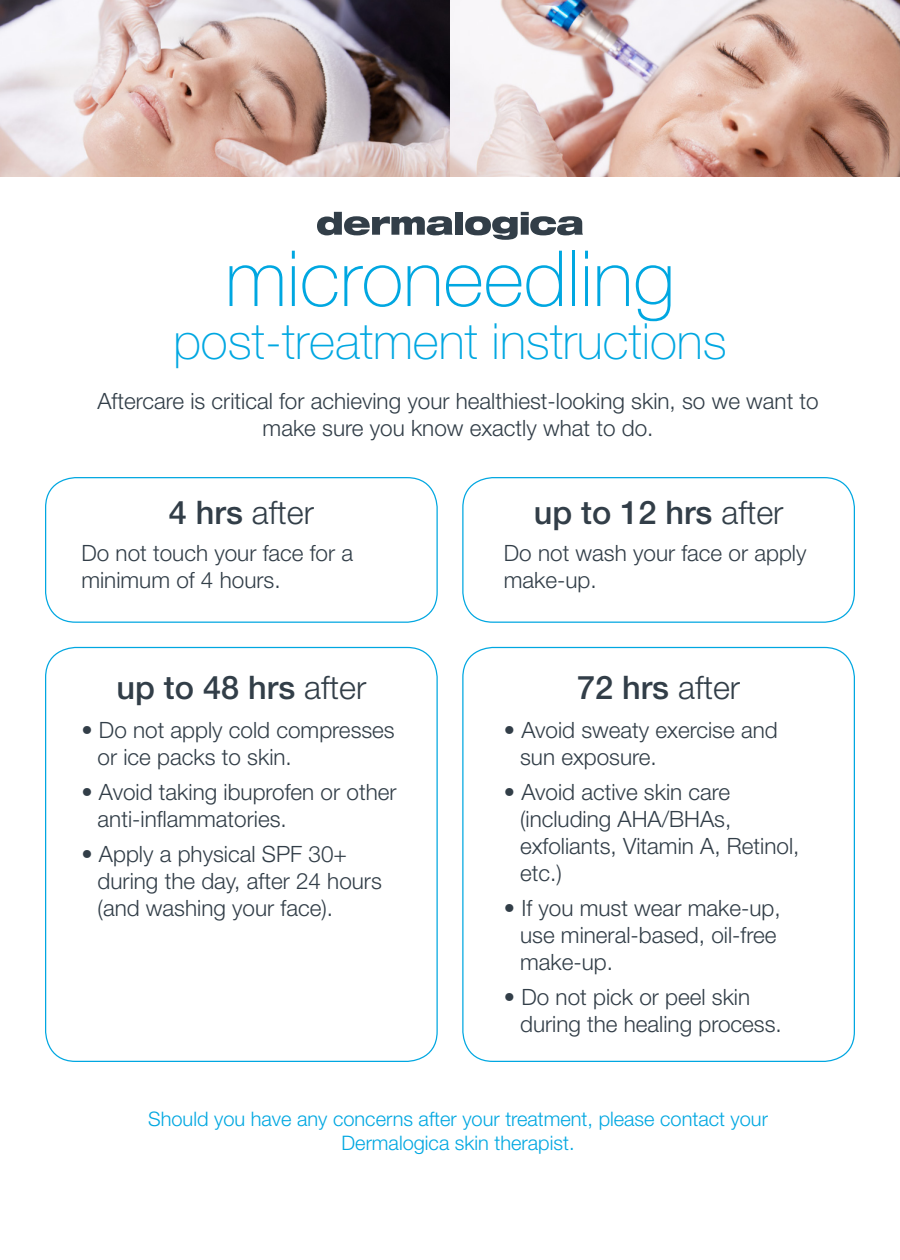
<style>
.page{position:relative;width:900px;height:1260px;background:#fff}
.page>*{position:absolute;margin:0;border:0;box-sizing:border-box;transform-origin:0 0}
.t1{font:100 77.5px "Helvetica Neue LT Std";color:#00a7e1}
.t2{font:100 50px "Helvetica Neue LT Std";color:#00a7e1}
.t3{font:500 32.5px "Helvetica Neue LT Std";color:#323e48}
.t4{font:300 32.5px "Helvetica Neue LT Std";color:#323e48}
.t5{font:300 22.5px/27px "Helvetica Neue LT Std";color:#323e48}
.t6{font:300 20px/24px "Helvetica Neue LT Std";color:#00a7e1;text-align:center}
.s1{font-weight:500}
.s2{font-weight:300}
</style>
<div class="page">
<img style="left:0;top:0;width:900px;height:176px">
<svg style="left:317px;top:212px;width:136px;height:23px"></svg>
<div style="left:455px;top:212px;width:8px;height:23px;background:#323e48"></div>
<svg style="left:465px;top:212px;width:118px;height:28px"></svg>
<div style="left:45px;top:477px;width:393px;height:146px;border:1px solid #00a7e1;border-radius:30px"></div>
<div style="left:462px;top:477px;width:393px;height:146px;border:1px solid #00a7e1;border-radius:30px"></div>
<p class="t1" style="left:225px;top:234px;width:451px">microneedling</p>
<p class="t2" style="left:173px;top:312px;width:555px">post-treatment instructions</p>
<p class="t5" style="left:97px;top:387px;width:723px;text-align:center">Aftercare is critical for achieving your healthiest-looking skin, so we want to make sure you know exactly what to do.</p>
<p class="t4" style="left:169px;top:493px;width:147px"><span class="s1">4 hrs</span> after</p>
<p class="t3" style="left:534px;top:493px;width:251px">up to 12 hrs <span class="s2">after</span></p>
<p class="t5" style="left:81px;top:539px;width:273px">Do not touch your face for a minimum of 4 hours.</p>
<p class="t5" style="left:504px;top:539px;width:304px">Do not wash your face or apply</p>
<p class="t5" style="left:504px;top:566px;width:94px">make-up.</p>
<p class="t3" style="left:116px;top:668px;width:251px">up to 48 hrs <span class="s2">after</span></p>
<p class="t3" style="left:577px;top:668px;width:165px">72 hrs <span class="s2">after</span></p>
<p class="t5" style="left:81px;top:716px;width:315px">• Do not apply cold compresses</p>
<p class="t5" style="left:98px;top:743px;width:196px">or ice packs to skin.</p>
<p class="t5" style="left:81px;top:778px;width:317px">• Avoid taking ibuprofen or other</p>
<p class="t5" style="left:98px;top:805px;width:191px">anti-inflammatories.</p>
<p class="t5" style="left:81px;top:840px;width:267px">• Apply a physical SPF 30+</p>
<p class="t5" style="left:98px;top:867px;width:286px">during the day, after 24 hours (and washing your face).</p>
<p class="t5" style="left:504px;top:716px;width:275px">• Avoid sweaty exercise and</p>
<p class="t5" style="left:520px;top:743px;width:138px">sun exposure.</p>
<p class="t5" style="left:504px;top:778px;width:228px">• Avoid active skin care</p>
<p class="t5" style="left:520px;top:805px;width:281px">(including AHA/BHAs, exfoliants, Vitamin A, Retinol, etc.)</p>
<p class="t5" style="left:504px;top:894px;width:278px">• If you must wear make-up,</p>
<p class="t5" style="left:520px;top:921px;width:258px">use mineral-based, oil-free make-up.</p>
<p class="t5" style="left:504px;top:983px;width:248px">• Do not pick or peel skin</p>
<p class="t5" style="left:520px;top:1010px;width:263px">during the healing process.</p>
<p class="t6" style="left:148px;top:1106px;width:621px">Should you have any concerns after your treatment, please contact your<br>Dermalogica skin therapist.</p>
</div>
